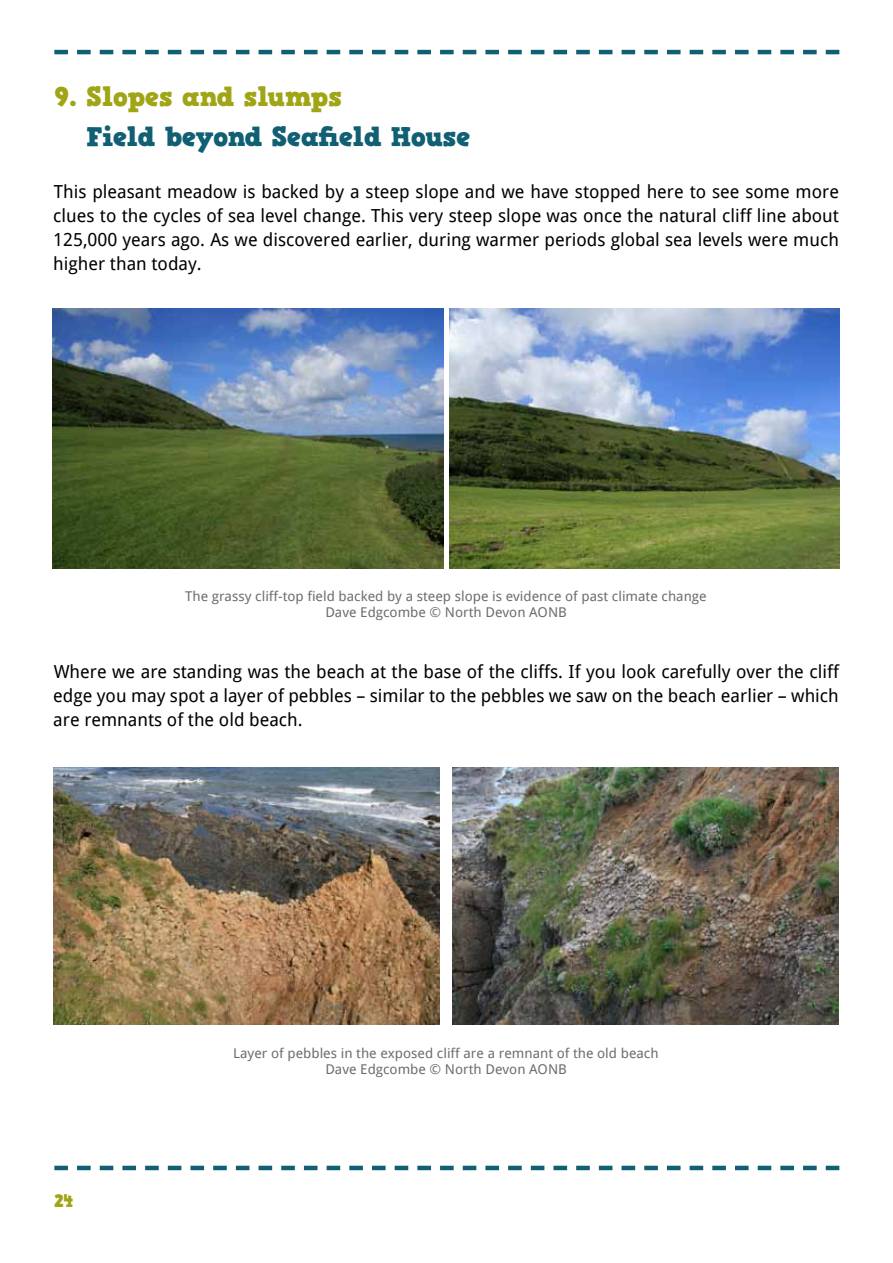
<style>
.page{position:relative;width:893px;height:1263px;background:#fff}
.page>*{position:absolute;margin:0;border:0;box-sizing:border-box;transform-origin:0 0}
.t1{font:27px "HVD Comic Serif Pro";letter-spacing:-.005em;color:#105f73}
.t2{font:27px "HVD Comic Serif Pro";color:#9fa515}
.t3{font:18px/24px "Droid Sans";color:#000;text-align:justify}
.t4{font:18px "HVD Comic Serif Pro";color:#9fa515}
.t5{font:13.5px/16.2px "Droid Sans";color:#6d6e71;text-align:center;scale:1.04 1}
</style>
<div class="page">
<svg style="left:54px;top:50px;width:785px;height:4px"></svg>
<svg style="left:54px;top:1166px;width:785px;height:4px"></svg>
<img style="left:53px;top:768px;width:386px;height:257px">
<img style="left:452px;top:768px;width:386px;height:257px">
<img style="left:53px;top:308px;width:390px;height:260px">
<img style="left:449px;top:308px;width:390px;height:260px">
<h1 class="t2" style="left:54px;top:76px;width:289px">9. Slopes and slumps</h1>
<h1 class="t1" style="left:86px;top:116px;width:386px">Field beyond Seafield House</h1>
<p class="t3" style="left:53px;top:180px;width:787px">This pleasant meadow is backed by a steep slope and we have stopped here to see some more clues to the cycles of sea level change. This very steep slope was once the natural cliff line about 125,000 years ago. As we discovered earlier, during warmer periods global sea levels were much higher than today.</p>
<p class="t5" style="left:185px;top:588px;width:503px">The grassy cliff-top field backed by a steep slope is evidence of past climate change<br>Dave Edgcombe © North Devon AONB</p>
<p class="t3" style="left:53px;top:660px;width:787px">Where we are standing was the beach at the base of the cliffs. If you look carefully over the cliff edge you may spot a layer of pebbles – similar to the pebbles we saw on the beach earlier – which are remnants of the old beach.</p>
<p class="t4" style="left:54px;top:1187px;width:21px">24</p>
<p class="t5" style="left:233px;top:1045px;width:411px">Layer of pebbles in the exposed cliff are a remnant of the old beach<br>Dave Edgcombe © North Devon AONB</p>
</div>
